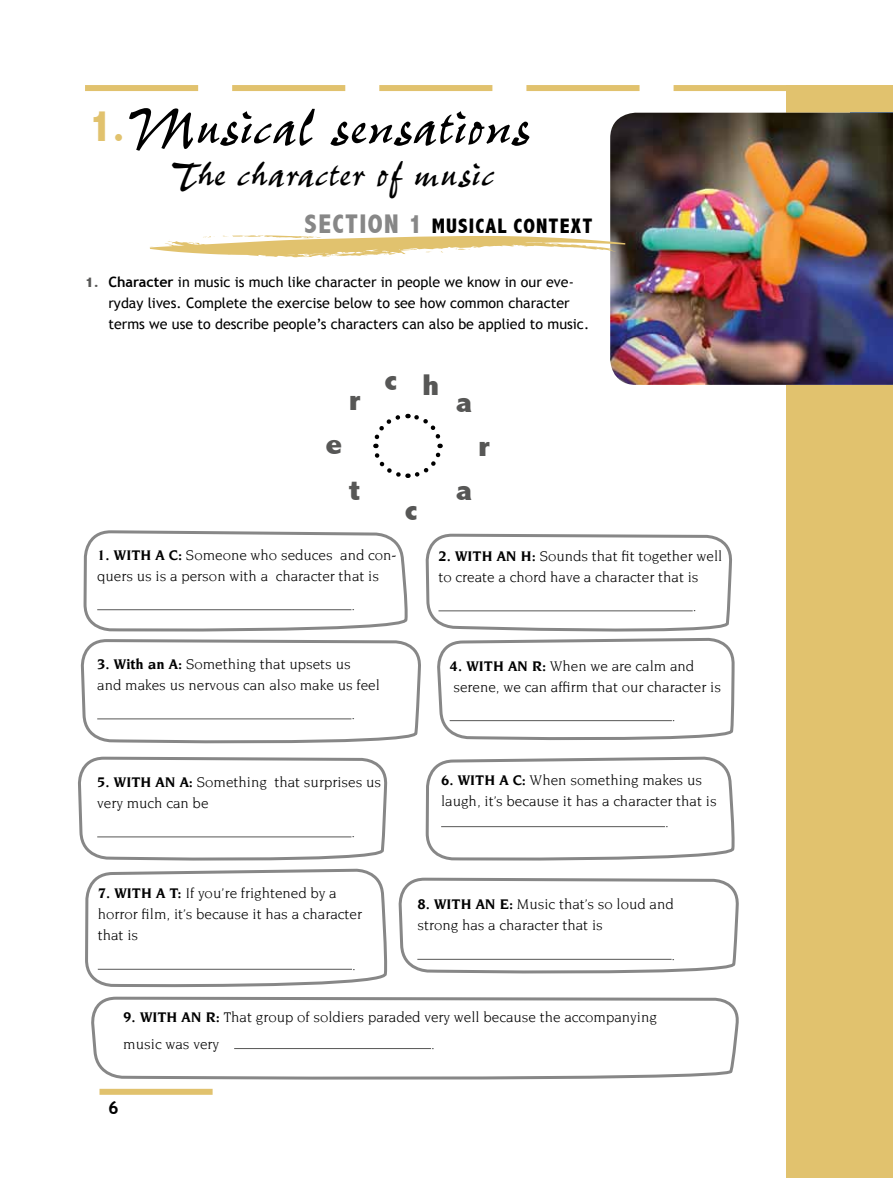
<style>
.page{position:relative;width:893px;height:1178px;background:#fff}
.page>*{position:absolute;margin:0;border:0;box-sizing:border-box;transform-origin:0 0}
.t1{font:60px "Pepita MT Std";letter-spacing:.005em;color:#000}
.t2{font:42px "Pepita MT Std";color:#000}
.t3{font:800 condensed 30px "Abadi";color:#575756;scale:1.2 1}
.t4{font:800 condensed 21px "Abadi";letter-spacing:.05em;color:#000}
.t5{font:700 18px "Trebuchet MS";color:#000}
.t6{font:15px/21px "Novarese LT";color:#000}
.t7{font:14.25px/21px "Trebuchet MS";color:#000}
.s1{font-family:"Abadi";font-weight:800;font-stretch:condensed;font-size:45px;color:#e1c26e}
.s2{font-size:27px;color:#878787}
.s3{font-family:"Abadi";font-weight:800;font-stretch:condensed;color:#575756}
.s4{font-weight:700}
</style>
<div class="page">
<div style="left:99px;top:1089px;width:114px;height:6px;background:#e1c26e"></div>
<div style="left:674px;top:85px;width:113px;height:6px;background:#e1c26e"></div>
<div style="left:85px;top:85px;width:113px;height:6px;background:#e1c26e"></div>
<div style="left:232px;top:85px;width:113px;height:6px;background:#e1c26e"></div>
<div style="left:379px;top:85px;width:113px;height:6px;background:#e1c26e"></div>
<div style="left:526px;top:85px;width:113px;height:6px;background:#e1c26e"></div>
<div style="left:787px;top:85px;width:106px;height:1093px;background:#e1c26e"></div>
<img style="left:610px;top:113px;width:283px;height:272px">
<svg style="left:149px;top:235px;width:476px;height:23px"></svg>
<svg style="left:83px;top:531px;width:324px;height:101px"></svg>
<svg style="left:80px;top:639px;width:341px;height:105px"></svg>
<svg style="left:425px;top:533px;width:309px;height:207px"></svg>
<svg style="left:85px;top:909px;width:302px;height:79px"></svg>
<svg style="left:425px;top:756px;width:309px;height:105px"></svg>
<svg style="left:398px;top:877px;width:341px;height:97px"></svg>
<svg style="left:91px;top:996px;width:648px;height:84px"></svg>
<svg style="left:78px;top:756px;width:309px;height:153px"></svg>
<hr style="left:417px;top:959px;width:255px;height:1px;background:#575756">
<hr style="left:234px;top:1048px;width:197px;height:1px;background:#575756">
<hr style="left:98px;top:969px;width:254px;height:1px;background:#575756">
<hr style="left:441px;top:826px;width:224px;height:1px;background:#575756">
<hr style="left:97px;top:836px;width:254px;height:1px;background:#575756">
<hr style="left:450px;top:720px;width:222px;height:1px;background:#575756">
<hr style="left:97px;top:718px;width:254px;height:1px;background:#575756">
<hr style="left:438px;top:610px;width:255px;height:1px;background:#575756">
<hr style="left:97px;top:609px;width:254px;height:1px;background:#575756">
<svg style="left:373px;top:413px;width:70px;height:65px"></svg>
<h1 class="t1" style="left:89px;top:96px;width:443px"><span class="s1">1.</span>Musical sensations</h1>
<h2 class="t2" style="left:170px;top:152px;width:326px">The character of music</h2>
<h3 class="t4" style="left:305px;top:214px;width:290px"><span class="s2">SECTION 1</span> MUSICAL CONTEXT</h3>
<p class="t7" style="left:108px;top:272px;width:482px;text-indent:-23px"><span class="s3">1.</span> <span class="s4">Character</span> in music is much like character in people we know in our eve&shy;ryday lives. Complete the exercise below to see how common character terms we use to describe people’s characters can also be applied to music.</p>
<h3 class="t3" style="left:349px;top:383px;width:11px">r</h3>
<h3 class="t3" style="left:385px;top:365px;width:47px">c h</h3>
<h3 class="t3" style="left:456px;top:385px;width:15px">a</h3>
<h3 class="t3" style="left:325px;top:426px;width:16px">e</h3>
<h3 class="t3" style="left:478px;top:428px;width:11px">r</h3>
<h3 class="t3" style="left:349px;top:472px;width:11px">t</h3>
<h3 class="t3" style="left:456px;top:472px;width:15px">a</h3>
<h3 class="t3" style="left:405px;top:493px;width:12px">c</h3>
<p class="t6" style="left:97px;top:544px;width:301px"><span class="s4">1. WITH A C:</span> Someone who seduces and con&shy;quers us is a person with a character that is</p>
<p class="t6" style="left:351px;top:594px;width:5px">.</p>
<p class="t6" style="left:97px;top:653px;width:284px"><span class="s4">3. With an A:</span> Something that upsets us<br>and makes us nervous can also make us feel</p>
<p class="t6" style="left:351px;top:704px;width:5px">.</p>
<p class="t6" style="left:97px;top:771px;width:285px"><span class="s4">5. WITH AN A:</span> Something that surprises us very much can be</p>
<p class="t6" style="left:351px;top:822px;width:5px">.</p>
<p class="t6" style="left:98px;top:882px;width:266px"><span class="s4">7. WITH A T:</span> If you’re frightened by a horror film, it’s because it has a character that is</p>
<p class="t6" style="left:352px;top:954px;width:5px">.</p>
<p class="t6" style="left:438px;top:545px;width:285px"><span class="s4">2. WITH AN H:</span> Sounds that fit together well to create a chord have a character that is</p>
<p class="t6" style="left:693px;top:596px;width:5px">.</p>
<p class="t6" style="left:450px;top:655px;width:273px"><span class="s4">4. WITH AN R:</span> When we are calm and serene, we can affirm that our character is</p>
<p class="t6" style="left:672px;top:705px;width:5px">.</p>
<p class="t6" style="left:441px;top:769px;width:262px"><span class="s4">6. WITH A C:</span> When something makes us</p>
<p class="t6" style="left:441px;top:790px;width:277px">laugh, it’s because it has a character that is</p>
<p class="t6" style="left:665px;top:811px;width:5px">.</p>
<p class="t6" style="left:417px;top:893px;width:258px"><span class="s4">8. WITH AN E:</span> Music that’s so loud and strong has a character that is</p>
<p class="t6" style="left:672px;top:944px;width:5px">.</p>
<p class="t6" style="left:123px;top:1003px;width:535px;line-height:27px"><span class="s4">9. WITH AN R:</span> That group of soldiers paraded very well because the accompanying music was very</p>
<p class="t6" style="left:431px;top:1033px;width:5px">.</p>
<p class="t5" style="left:108px;top:1096px;width:12px">6</p>
</div>
